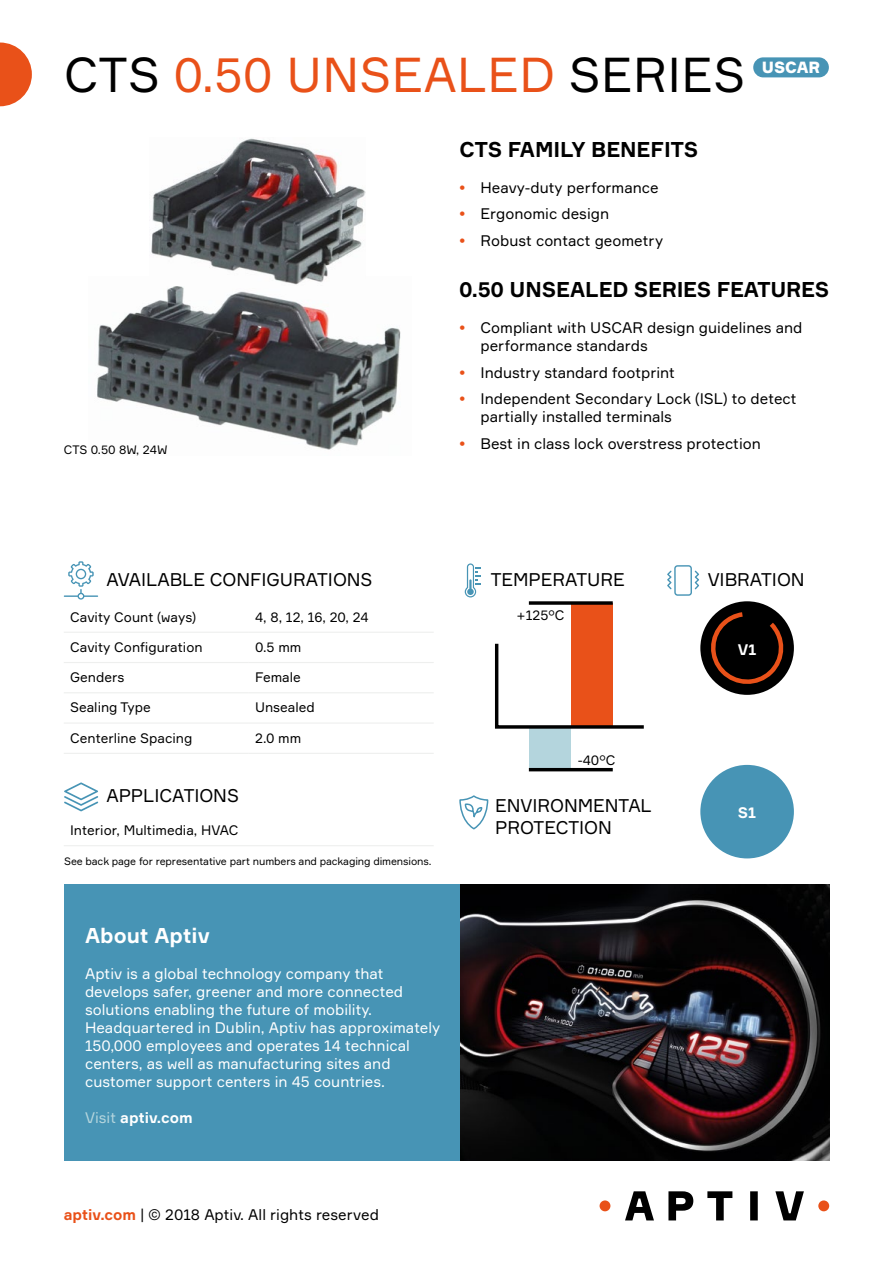
<style>
.page{position:relative;width:893px;height:1263px;background:#fff}
.page>*{position:absolute;margin:0;border:0;box-sizing:border-box;transform-origin:0 0}
.t1{font:48px "Formular";letter-spacing:.01em;color:#e95119}
.t2{font:700 21px "Formular";letter-spacing:-.005em;color:#000}
.t3{font:700 21px "Formular";color:#fff}
.t4{font:18px/21.6px "Formular";letter-spacing:-.005em;color:#000}
.t5{font:900 15.9px "Formular";letter-spacing:-.01em;color:#fff}
.t6{font:15px/18px "Formular";color:#000}
.t7{font:15px/18px "Formular";color:#fff}
.t8{font:700 15px "Formular";color:#fff}
.t9{font:13.5px "Formular";color:#000}
.t10{font:12px "Formular";color:#000}
.t11{font:10.5px "Formular";letter-spacing:-.01em;color:#000}
.s1{color:#000}
.s2{color:#e95119}
.s3{font-weight:400;color:#b4d5dd}
.s4{font-weight:700;color:#e95119}
</style>
<div class="page">
<img style="left:459px;top:884px;width:370px;height:277px">
<svg style="left:0;top:43px;width:32px;height:63px"></svg>
<svg style="left:600px;top:1191px;width:229px;height:29px"></svg>
<div style="left:64px;top:884px;width:395px;height:277px;background:#4794b5"></div>
<div style="left:753px;top:57px;width:76px;height:20px;background:#4794b5;border-radius:10px"></div>
<img style="left:97px;top:286px;width:304px;height:164px">
<img style="left:151px;top:138px;width:215px;height:147px">
<svg style="left:64px;top:561px;width:34px;height:39px"></svg>
<hr style="left:64px;top:632px;width:185px;height:1px;background:#eeefee">
<hr style="left:249px;top:632px;width:185px;height:1px;background:#eeefee">
<hr style="left:64px;top:662px;width:185px;height:1px;background:#eeefee">
<hr style="left:249px;top:662px;width:185px;height:1px;background:#eeefee">
<hr style="left:64px;top:692px;width:185px;height:1px;background:#eeefee">
<hr style="left:249px;top:692px;width:185px;height:1px;background:#eeefee">
<hr style="left:64px;top:722px;width:185px;height:2px;background:#eeefee">
<hr style="left:249px;top:722px;width:185px;height:2px;background:#eeefee">
<hr style="left:64px;top:753px;width:185px;height:1px;background:#eeefee">
<hr style="left:249px;top:753px;width:185px;height:1px;background:#eeefee">
<hr style="left:64px;top:845px;width:370px;height:1px;background:#eeefee">
<svg style="left:64px;top:782px;width:34px;height:29px"></svg>
<svg style="left:465px;top:563px;width:16px;height:34px"></svg>
<svg style="left:667px;top:565px;width:32px;height:31px"></svg>
<div style="left:700px;top:601px;width:94px;height:94px;background:#000;border-radius:50%"></div>
<div style="left:700px;top:765px;width:94px;height:93px;background:#4794b5;border-radius:50%"></div>
<svg style="left:707px;top:612px;width:80px;height:76px"></svg>
<div style="left:571px;top:603px;width:42px;height:124px;background:#e95119"></div>
<svg style="left:459px;top:643px;width:185px;height:187px"></svg>
<svg style="left:529px;top:601px;width:84px;height:4px"></svg>
<hr style="left:529px;top:768px;width:84px;height:3px;background:#000">
<h1 class="t1" style="left:64px;top:45px;width:683px"><span class="s1">CTS</span> 0.50 UNSEALED <span class="s1">SERIES</span></h1>
<p class="t5" style="left:762px;top:57px;width:60px">USCAR</p>
<p class="t10" style="left:64px;top:443px;width:105px">CTS 0.50 8W, 24W</p>
<h2 class="t2" style="left:459px;top:136px;width:240px">CTS FAMILY BENEFITS</h2>
<p class="t6" style="left:459px;top:178px;width:201px"><span class="s2">•</span> Heavy-duty performance</p>
<p class="t6" style="left:459px;top:205px;width:151px"><span class="s2">•</span> Ergonomic design</p>
<p class="t6" style="left:459px;top:231px;width:205px"><span class="s2">•</span> Robust contact geometry</p>
<h2 class="t2" style="left:459px;top:277px;width:371px">0.50 UNSEALED SERIES FEATURES</h2>
<p class="t6" style="left:480px;top:319px;width:323px;text-indent:-21px"><span class="s2">•</span> Compliant with USCAR design guidelines and performance standards</p>
<p class="t6" style="left:459px;top:363px;width:217px"><span class="s2">•</span> Industry standard footprint</p>
<p class="t6" style="left:480px;top:390px;width:318px;text-indent:-21px"><span class="s2">•</span> Independent Secondary Lock (ISL) to detect partially installed terminals</p>
<p class="t6" style="left:459px;top:434px;width:303px"><span class="s2">•</span> Best in class lock overstress protection</p>
<p class="t4" style="left:106px;top:568px;width:268px">AVAILABLE CONFIGURATIONS</p>
<p class="t9" style="left:70px;top:608px;width:127px">Cavity Count (ways)</p>
<p class="t9" style="left:255px;top:608px;width:115px">4, 8, 12, 16, 20, 24</p>
<p class="t9" style="left:70px;top:639px;width:134px">Cavity Configuration</p>
<p class="t9" style="left:255px;top:639px;width:48px">0.5 mm</p>
<p class="t9" style="left:70px;top:669px;width:56px">Genders</p>
<p class="t9" style="left:255px;top:669px;width:47px">Female</p>
<p class="t9" style="left:70px;top:699px;width:82px">Sealing Type</p>
<p class="t9" style="left:255px;top:699px;width:61px">Unsealed</p>
<p class="t9" style="left:70px;top:730px;width:124px">Centerline Spacing</p>
<p class="t9" style="left:255px;top:730px;width:48px">2.0 mm</p>
<p class="t4" style="left:106px;top:785px;width:134px">APPLICATIONS</p>
<p class="t9" style="left:70px;top:822px;width:170px">Interior, Multimedia, HVAC</p>
<p class="t11" style="left:64px;top:855px;width:369px">See back page for representative part numbers and packaging dimensions.</p>
<h2 class="t3" style="left:85px;top:922px;width:126px">About Aptiv</h2>
<p class="t7" style="left:85px;top:964px;width:357px">Aptiv is a global technology company that develops safer, greener and more connected solutions enabling the future of mobility.<br>Headquartered in Dublin, Aptiv has approximately 150,000 employees and operates 14 technical centers, as well as manufacturing sites and customer support centers in 45 countries.</p>
<p class="t8" style="left:85px;top:1108px;width:109px"><span class="s3">Visit</span> aptiv.com</p>
<p class="t6" style="left:64px;top:1205px;width:317px"><span class="s4">aptiv.com</span> | © 2018 Aptiv. All rights reserved</p>
<p class="t4" style="left:491px;top:568px;width:136px">TEMPERATURE</p>
<p class="t4" style="left:708px;top:568px;width:99px">VIBRATION</p>
<p class="t9" style="left:516px;top:607px;width:49px">+125°C</p>
<p class="t9" style="left:578px;top:751px;width:39px">-40°C</p>
<p class="t8" style="left:738px;top:640px;width:20px">V1</p>
<p class="t4" style="left:495px;top:794px;width:158px">ENVIRONMENTAL<br>PROTECTION</p>
<p class="t8" style="left:738px;top:803px;width:20px">S1</p>
</div>
